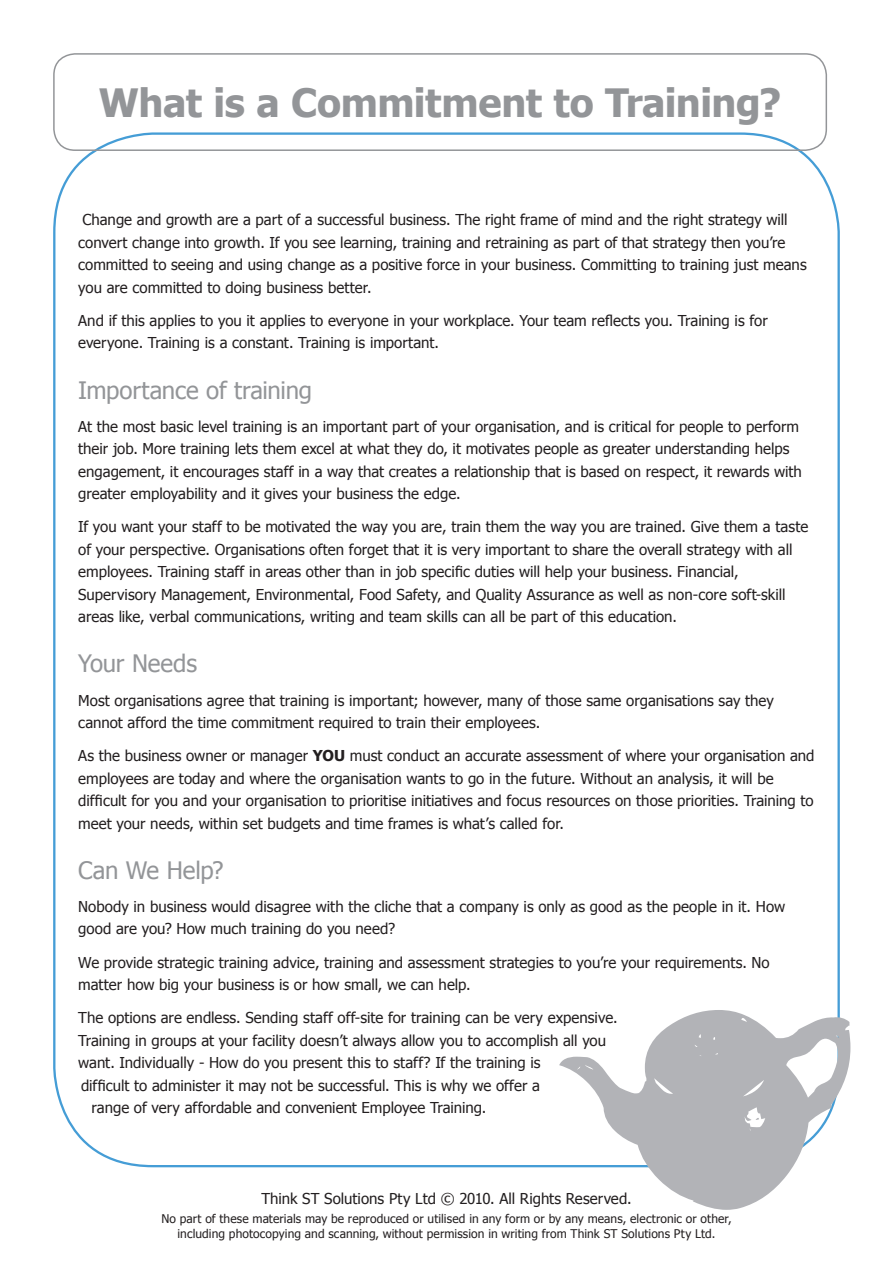
<style>
.page{position:relative;width:893px;height:1263px;background:#fff}
.page>*{position:absolute;margin:0;border:0;box-sizing:border-box;transform-origin:0 0}
.t1{font:700 39px "Tahoma";letter-spacing:-.015em;color:#939598}
.t2{font:24px "Tahoma";letter-spacing:-.01em;color:#939598}
.t3{font:15px/22.5px "Tahoma";color:#231f20}
.t4{font:12px/15px "Tahoma";letter-spacing:.01em;color:#231f20;text-align:center}
.s1{font-weight:700}
</style>
<div class="page">
<div style="left:53px;top:53px;width:774px;height:98px;border:2px solid #939598;border-radius:21px"></div>
<svg style="left:559px;top:1010px;width:291px;height:200px;fill:#b2b3b7"></svg>
<h1 class="t1" style="left:99px;top:75px;width:684px">What is a Commitment to Training?</h1>
<p class="t3" style="left:78px;top:208px;width:730px">Change and growth are a part of a successful business. The right frame of mind and the right strategy will convert change into growth. If you see learning, training and retraining as part of that strategy then you’re committed to seeing and using change as a positive force in your business. Committing to training just means you are committed to doing business better.</p>
<p class="t3" style="left:78px;top:308px;width:691px">And if this applies to you it applies to everyone in your workplace. Your team reflects you. Training is for everyone. Training is a constant. Training is important.</p>
<h2 class="t2" style="left:78px;top:374px;width:235px">Importance of training</h2>
<p class="t3" style="left:78px;top:414px;width:725px">At the most basic level training is an important part of your organisation, and is critical for people to perform their job. More training lets them excel at what they do, it motivates people as greater understanding helps engagement, it encourages staff in a way that creates a relationship that is based on respect, it rewards with greater employability and it gives your business the edge.</p>
<p class="t3" style="left:78px;top:515px;width:731px">If you want your staff to be motivated the way you are, train them the way you are trained. Give them a taste of your perspective. Organisations often forget that it is very important to share the overall strategy with all employees. Training staff in areas other than in job specific duties will help your business. Financial, Supervisory Management, Environmental, Food Safety, and Quality Assurance as well as non-core soft-skill areas like, verbal communications, writing and team skills can all be part of this education.</p>
<h2 class="t2" style="left:78px;top:648px;width:120px">Your Needs</h2>
<p class="t3" style="left:78px;top:688px;width:697px">Most organisations agree that training is important; however, many of those same organisations say they cannot afford the time commitment required to train their employees.</p>
<p class="t3" style="left:78px;top:744px;width:738px">As the business owner or manager <span class="s1">YOU</span> must conduct an accurate assessment of where your organisation and employees are today and where the organisation wants to go in the future. Without an analysis, it will be difficult for you and your organisation to prioritise initiatives and focus resources on those priorities. Training to meet your needs, within set budgets and time frames is what’s called for.</p>
<h2 class="t2" style="left:78px;top:854px;width:147px">Can We Help?</h2>
<p class="t3" style="left:78px;top:894px;width:708px">Nobody in business would disagree with the cliche that a company is only as good as the people in it. How good are you? How much training do you need?</p>
<p class="t3" style="left:78px;top:950px;width:693px">We provide strategic training advice, training and assessment strategies to you’re your requirements. No matter how big your business is or how small, we can help.</p>
<p class="t3" style="left:78px;top:1006px;width:541px">The options are endless. Sending staff off-site for training can be very expensive.</p>
<p class="t3" style="left:78px;top:1028px;width:529px">Training in groups at your facility doesn’t always allow you to accomplish all you</p>
<p class="t3" style="left:78px;top:1051px;width:464px">want. Individually - How do you present this to staff? If the training is</p>
<p class="t3" style="left:81px;top:1073px;width:460px">difficult to administer it may not be successful. This is why we offer a</p>
<p class="t3" style="left:92px;top:1096px;width:396px">range of very affordable and convenient Employee Training.</p>
<p class="t3" style="left:261px;top:1186px;width:372px">Think ST Solutions Pty Ltd © 2010. All Rights Reserved.</p>
<p class="t4" style="left:161px;top:1210px;width:572px">No part of these materials may be reproduced or utilised in any form or by any means, electronic or other, including photocopying and scanning, without permission in writing from Think ST Solutions Pty Ltd.</p>
</div>
